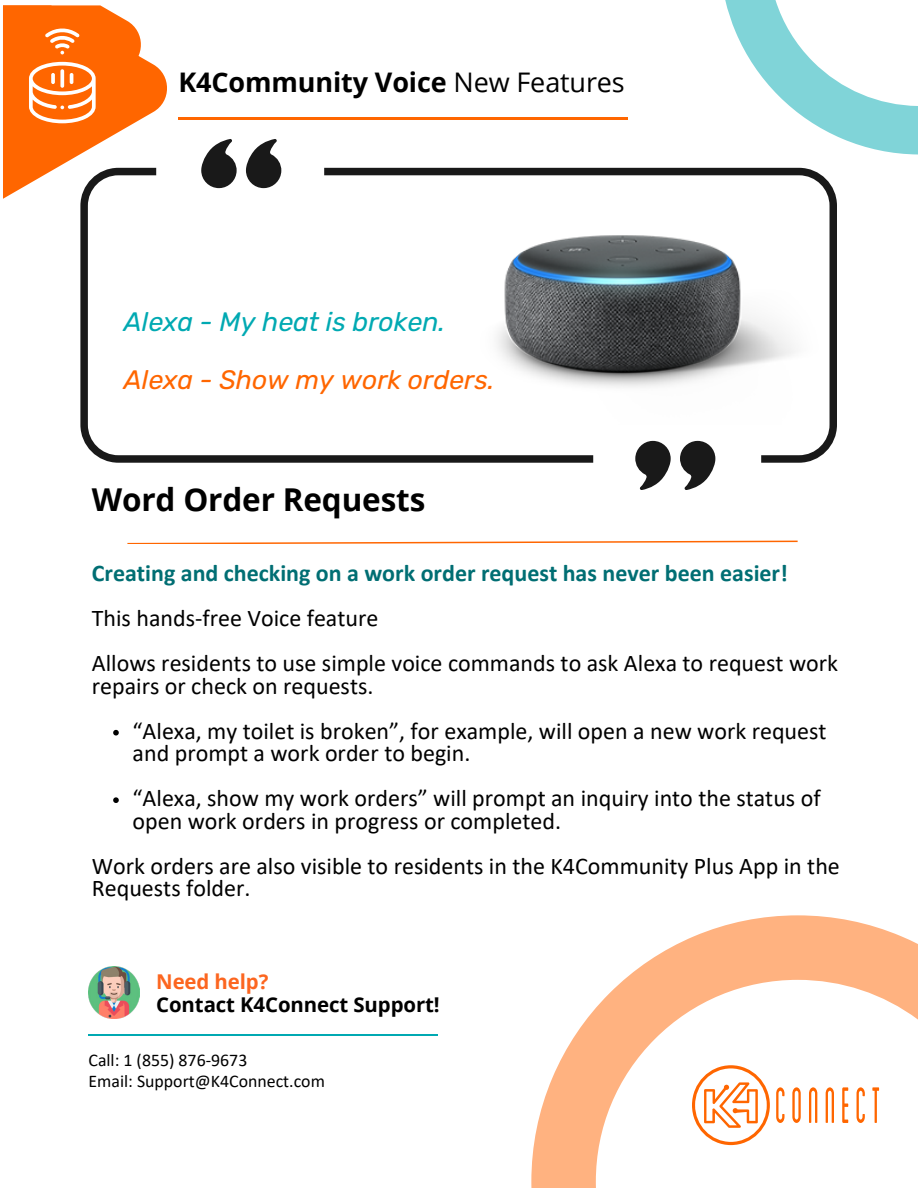
<style>
.page{position:relative;width:918px;height:1188px;background:#fff}
.page>*{position:absolute;margin:0;border:0;box-sizing:border-box;transform-origin:0 0}
.t1{font:700 31.5px "Open Sans";letter-spacing:-.005em;color:#000}
.t2{font:700 27px "Open Sans";letter-spacing:-.005em;color:#000}
.t3{font:italic 26.7px "Rubik";color:#f60}
.t4{font:italic 26.7px "Rubik";color:#00a9b2}
.t5{font:24px/22.5px "Calibri";color:#000}
.t6{font:700 24px "Calibri";color:#006e73}
.t7{font:700 20.4px/23.7px "Open Sans";letter-spacing:-.005em;color:#000}
.t8{font:17.85px/21.3px "Calibri";color:#000}
.s1{font-weight:400}
.s2{color:#fc6620}
</style>
<div class="page">
<hr style="left:88px;top:1035px;width:349px;height:1px;background:#00a9b2">
<svg style="left:725px;top:0;width:193px;height:154px"></svg>
<svg style="left:531px;top:915px;width:387px;height:273px"></svg>
<svg style="left:776px;top:1087px;width:9px;height:36px"></svg>
<svg style="left:792px;top:1087px;width:9px;height:36px"></svg>
<svg style="left:809px;top:1087px;width:8px;height:36px"></svg>
<svg style="left:826px;top:1087px;width:8px;height:36px"></svg>
<svg style="left:842px;top:1087px;width:6px;height:36px"></svg>
<svg style="left:857px;top:1087px;width:8px;height:36px"></svg>
<svg style="left:872px;top:1087px;width:7px;height:36px"></svg>
<svg style="left:692px;top:1065px;width:78px;height:80px"></svg>
<img style="left:88px;top:967px;width:52px;height:52px">
<svg style="left:127px;top:541px;width:671px;height:3px"></svg>
<hr style="left:179px;top:118px;width:448px;height:1px;background:#f60">
<svg style="left:3px;top:5px;width:164px;height:194px"></svg>
<svg style="left:636px;top:463px;width:35px;height:27px"></svg>
<svg style="left:680px;top:463px;width:35px;height:27px"></svg>
<svg style="left:246px;top:139px;width:36px;height:29px"></svg>
<svg style="left:201px;top:139px;width:36px;height:29px"></svg>
<svg style="left:80px;top:168px;width:244px;height:295px"></svg>
<svg style="left:324px;top:168px;width:513px;height:295px"></svg>
<svg style="left:113px;top:730px;width:6px;height:6px"></svg>
<svg style="left:113px;top:797px;width:6px;height:6px"></svg>
<p class="t2" style="left:179px;top:63px;width:448px">K4Community Voice <span class="s1">New Features</span></p>
<p class="t4" style="left:124px;top:306px;width:323px">Alexa - My heat is broken.</p>
<h2 class="t3" style="left:124px;top:364px;width:372px">Alexa - Show my work orders.</h2>
<p class="t1" style="left:92px;top:477px;width:335px">Word Order Requests</p>
<h2 class="t6" style="left:92px;top:563px;width:698px">Creating and checking on a work order request has never been easier!</h2>
<h1 class="t5" style="left:92px;top:609px;width:288px">This hands-free Voice feature</h1>
<h3 class="t5" style="left:92px;top:654px;width:748px">Allows residents to use simple voice commands to ask Alexa to request work repairs or check on requests.</h3>
<h4 class="t5" style="left:133px;top:722px;width:696px">“Alexa, my toilet is broken”, for example, will open a new work request and prompt a work order to begin.</h4>
<h4 class="t5" style="left:133px;top:789px;width:690px">“Alexa, show my work orders” will prompt an inquiry into the status of open work orders in progress or completed.</h4>
<p class="t5" style="left:92px;top:857px;width:750px">Work orders are also visible to residents in the K4Community Plus App in the<br>Requests folder.</p>
<p class="t7" style="left:156px;top:969px;width:285px"><span class="s2">Need help?<br></span>Contact K4Connect Support!</p>
<h2 class="t8" style="left:89px;top:1050px;width:238px">Call: 1 (855) 876-9673<br>Email: Support@K4Connect.com</h2>
</div>
